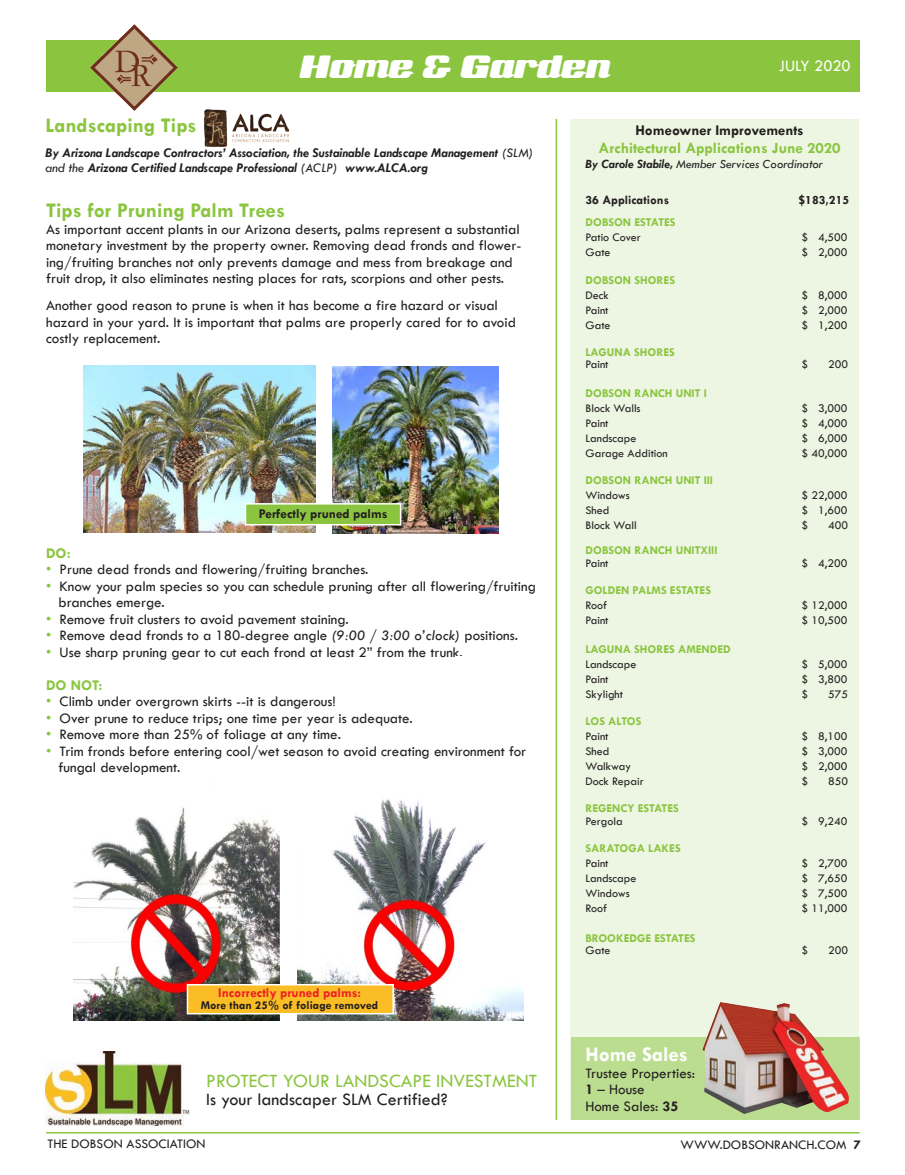
<style>
.page{position:relative;width:905px;height:1175px;background:#fff}
.page>*{position:absolute;margin:0;border:0;box-sizing:border-box;transform-origin:0 0}
.t1{font:500 37.5px "Sneakers Script";color:#fff}
.t2{font:700 21px "Tw Cen";color:#8bc540}
.t3{font:700 21px "Tw Cen";color:#fff}
.t4{font:19.5px "Tw Cen";color:#8bc540}
.t5{font:18px "Tw Cen";color:#231f20}
.t6{font:16.5px "Tw Cen";color:#fff}
.t7{font:700 15.75px "Tw Cen";color:#8bc540}
.t8{font:15px/16.5px "Tw Cen";color:#231f20}
.t9{font:700 15px "Tw Cen";color:#231f20}
.t10{font:700 15px "Tw Cen";color:#8bc540}
.t11{font:italic 700 13.5px/15px "Tw Cen";color:#231f20}
.t12{font:13.5px "Tw Cen";color:#231f20}
.t13{font:700 13.5px "Tw Cen";color:#ee1f23}
.t14{font:700 13.5px "Tw Cen";color:#231f20}
.t15{font:italic 12.75px "Tw Cen";color:#231f20}
.t16{font:700 12.75px "Tw Cen";color:#231f20}
.t17{font:12px "Tw Cen";color:#231f20}
.t18{font:700 12px/15px "Tw Cen";color:#8bc540}
.t19{font:700 12px "Tw Cen";color:#231f20}
.s1{font-weight:700}
.s2{font-weight:400;color:#231f20}
.s3{font-weight:400}
.s4{color:#8bc540}
.s5{font-style:italic}
</style>
<div class="page">
<img style="left:45px;top:1051px;width:145px;height:74px">
<div style="left:46px;top:40px;width:813px;height:51px;background:#8bc540"></div>
<img style="left:90px;top:24px;width:88px;height:87px">
<hr style="left:46px;top:1132px;width:813px;height:1px;background:#8bc540">
<hr style="left:555px;top:119px;width:2px;height:1001px;background:#8bc540">
<div style="left:570px;top:119px;width:288px;height:1000px;background:#edf6e2"></div>
<img style="left:204px;top:109px;width:84px;height:37px">
<div style="left:571px;top:1037px;width:288px;height:83px;background:#bbdd8f"></div>
<img style="left:702px;top:1002px;width:146px;height:112px">
<img style="left:297px;top:799px;width:226px;height:221px">
<img style="left:83px;top:366px;width:232px;height:167px">
<img style="left:332px;top:366px;width:167px;height:167px">
<div style="left:245px;top:504px;width:155px;height:21px;background:#8bc540"></div>
<div style="left:245px;top:503px;width:156px;height:22px;border:2px solid #fff"></div>
<img style="left:74px;top:807px;width:205px;height:213px">
<div style="left:187px;top:984px;width:206px;height:29px;background:#fabd26"></div>
<div style="left:187px;top:984px;width:207px;height:30px;border:2px solid #fff"></div>
<p class="t1" style="left:299px;top:44px;width:312px">Home &amp; Garden</p>
<p class="t6" style="left:778px;top:56px;width:73px">JULY 2020</p>
<p class="t2" style="left:45px;top:113px;width:152px">Landscaping Tips</p>
<p class="t9" style="left:635px;top:121px;width:170px">Homeowner Improvements</p>
<p class="t7" style="left:598px;top:138px;width:243px">Architectural Applications June 2020</p>
<p class="t15" style="left:585px;top:156px;width:239px"><span class="s1">By Carole Stabile,</span> Member Services Coordinator</p>
<p class="t16" style="left:585px;top:192px;width:85px">36 Applications</p>
<p class="t16" style="left:798px;top:192px;width:52px">$183,215</p>
<p class="t18" style="left:585px;top:214px;width:92px">DOBSON ESTATES<br><span class="s2">Patio Cover</span></p>
<p class="t11" style="left:46px;top:145px;width:489px">By Arizona Landscape Contractors’ Association, the Sustainable Landscape Management <span class="s3">(SLM) and the</span> Arizona Certified Landscape Professional <span class="s3">(ACLP)</span> www.ALCA.org</p>
<p class="t2" style="left:46px;top:198px;width:240px">Tips for Pruning Palm Trees</p>
<p class="t8" style="left:46px;top:221px;width:477px">As important accent plants in our Arizona deserts, palms represent a substantial monetary investment by the property owner. Removing dead fronds and flower&shy;ing/fruiting branches not only prevents damage and mess from breakage and fruit drop, it also eliminates nesting places for rats, scorpions and other pests.</p>
<p class="t8" style="left:46px;top:297px;width:471px">Another good reason to prune is when it has become a fire hazard or visual hazard in your yard. It is important that palms are properly cared for to avoid costly replacement.</p>
<p class="t17" style="left:801px;top:230px;width:47px">$ 4,500</p>
<p class="t17" style="left:585px;top:245px;width:27px">Gate</p>
<p class="t17" style="left:801px;top:245px;width:47px">$ 2,000</p>
<p class="t18" style="left:585px;top:272px;width:91px">DOBSON SHORES<br><span class="s2">Deck</span></p>
<p class="t17" style="left:801px;top:287px;width:47px">$ 8,000</p>
<p class="t17" style="left:585px;top:302px;width:25px">Paint</p>
<p class="t17" style="left:801px;top:302px;width:47px">$ 2,000</p>
<p class="t17" style="left:585px;top:317px;width:27px">Gate</p>
<p class="t17" style="left:801px;top:317px;width:47px">$ 1,200</p>
<p class="t18" style="left:585px;top:345px;width:91px;line-height:12.8px">LAGUNA SHORES<br><span class="s2">Paint</span></p>
<p class="t17" style="left:801px;top:357px;width:8px">$</p>
<p class="t17" style="left:828px;top:357px;width:21px">200</p>
<p class="t18" style="left:585px;top:385px;width:123px">DOBSON RANCH UNIT I<br><span class="s2">Block Walls</span></p>
<p class="t17" style="left:801px;top:401px;width:47px">$ 3,000</p>
<p class="t14" style="left:259px;top:506px;width:130px">Perfectly pruned palms</p>
<p class="t10" style="left:46px;top:544px;width:26px">DO:</p>
<p class="t8" style="left:46px;top:561px;width:324px"><span class="s4">•</span> Prune dead fronds and flowering/fruiting branches.</p>
<p class="t8" style="left:58px;top:578px;width:479px;text-indent:-12px"><span class="s4">•</span> Know your palm species so you can schedule pruning after all flowering/fruiting branches emerge.</p>
<p class="t8" style="left:46px;top:611px;width:304px"><span class="s4">•</span> Remove fruit clusters to avoid pavement staining.</p>
<p class="t8" style="left:46px;top:627px;width:473px"><span class="s4">•</span> Remove dead fronds to a 180-degree angle <span class="s5">(9:00 / 3:00 o’clock)</span> positions.</p>
<p class="t8" style="left:46px;top:644px;width:418px"><span class="s4">•</span> Use sharp pruning gear to cut each frond at least 2” from the trunk.</p>
<p class="t10" style="left:46px;top:676px;width:58px">DO NOT:</p>
<p class="t8" style="left:46px;top:693px;width:291px"><span class="s4">•</span> Climb under overgrown skirts --it is dangerous!</p>
<p class="t8" style="left:46px;top:710px;width:368px"><span class="s4">•</span> Over prune to reduce trips; one time per year is adequate.</p>
<p class="t8" style="left:46px;top:726px;width:296px"><span class="s4">•</span> Remove more than 25% of foliage at any time.</p>
<p class="t8" style="left:58px;top:743px;width:469px;text-indent:-12px"><span class="s4">•</span> Trim fronds before entering cool/wet season to avoid creating environment for fungal development.</p>
<p class="t13" style="left:218px;top:984px;width:144px">Incorrectly pruned palms:</p>
<p class="t19" style="left:201px;top:997px;width:179px">More than 25% of foliage removed</p>
<p class="t4" style="left:206px;top:1069px;width:332px">PROTECT YOUR LANDSCAPE INVESTMENT</p>
<p class="t5" style="left:206px;top:1088px;width:243px">Is your landscaper SLM Certified?</p>
<p class="t17" style="left:585px;top:416px;width:25px">Paint</p>
<p class="t17" style="left:801px;top:416px;width:47px">$ 4,000</p>
<p class="t17" style="left:585px;top:431px;width:52px">Landscape</p>
<p class="t17" style="left:801px;top:431px;width:47px">$ 6,000</p>
<p class="t17" style="left:585px;top:446px;width:84px">Garage Addition</p>
<p class="t17" style="left:801px;top:446px;width:47px">$ 40,000</p>
<p class="t18" style="left:585px;top:472px;width:129px">DOBSON RANCH UNIT III<br><span class="s2">Windows</span></p>
<p class="t17" style="left:801px;top:488px;width:47px">$ 22,000</p>
<p class="t17" style="left:585px;top:503px;width:25px">Shed</p>
<p class="t17" style="left:801px;top:503px;width:47px">$ 1,600</p>
<p class="t17" style="left:585px;top:518px;width:53px">Block Wall</p>
<p class="t17" style="left:801px;top:518px;width:8px">$</p>
<p class="t17" style="left:828px;top:518px;width:21px">400</p>
<p class="t18" style="left:585px;top:544px;width:133px;line-height:12.8px">DOBSON RANCH UNITXIII<br><span class="s2">Paint</span></p>
<p class="t17" style="left:801px;top:556px;width:47px">$ 4,200</p>
<p class="t18" style="left:585px;top:582px;width:127px">GOLDEN PALMS ESTATES<br><span class="s2">Roof</span></p>
<p class="t17" style="left:801px;top:598px;width:47px">$ 12,000</p>
<p class="t17" style="left:585px;top:613px;width:25px">Paint</p>
<p class="t17" style="left:801px;top:613px;width:47px">$ 10,500</p>
<p class="t18" style="left:585px;top:641px;width:147px">LAGUNA SHORES AMENDED<br><span class="s2">Landscape</span></p>
<p class="t17" style="left:801px;top:656px;width:47px">$ 5,000</p>
<p class="t17" style="left:585px;top:671px;width:25px">Paint</p>
<p class="t17" style="left:801px;top:671px;width:47px">$ 3,800</p>
<p class="t17" style="left:585px;top:686px;width:39px">Skylight</p>
<p class="t17" style="left:801px;top:686px;width:8px">$</p>
<p class="t17" style="left:828px;top:686px;width:21px">575</p>
<p class="t18" style="left:585px;top:713px;width:58px">LOS ALTOS<br><span class="s2">Paint</span></p>
<p class="t17" style="left:801px;top:728px;width:47px">$ 8,100</p>
<p class="t17" style="left:585px;top:743px;width:25px">Shed</p>
<p class="t17" style="left:801px;top:743px;width:47px">$ 3,000</p>
<p class="t17" style="left:585px;top:758px;width:47px">Walkway</p>
<p class="t17" style="left:801px;top:758px;width:47px">$ 2,000</p>
<p class="t17" style="left:585px;top:773px;width:60px">Dock Repair</p>
<p class="t17" style="left:801px;top:773px;width:8px">$</p>
<p class="t17" style="left:828px;top:773px;width:21px">850</p>
<p class="t18" style="left:585px;top:801px;width:95px;line-height:12.8px">REGENCY ESTATES<br><span class="s2">Pergola</span></p>
<p class="t17" style="left:801px;top:813px;width:47px">$ 9,240</p>
<p class="t18" style="left:585px;top:840px;width:97px">SARATOGA LAKES<br><span class="s2">Paint</span></p>
<p class="t17" style="left:801px;top:855px;width:47px">$ 2,700</p>
<p class="t17" style="left:585px;top:870px;width:52px">Landscape</p>
<p class="t17" style="left:801px;top:870px;width:47px">$ 7,650</p>
<p class="t17" style="left:585px;top:885px;width:46px">Windows</p>
<p class="t17" style="left:801px;top:885px;width:47px">$ 7,500</p>
<p class="t17" style="left:585px;top:900px;width:23px">Roof</p>
<p class="t17" style="left:801px;top:900px;width:47px">$ 11,000</p>
<p class="t18" style="left:585px;top:931px;width:111px;line-height:12.8px">BROOKEDGE ESTATES<br><span class="s2">Gate</span></p>
<p class="t17" style="left:801px;top:943px;width:8px">$</p>
<p class="t17" style="left:828px;top:943px;width:21px">200</p>
<p class="t3" style="left:585px;top:1042px;width:104px">Home Sales</p>
<p class="t8" style="left:585px;top:1064px;width:111px">Trustee Properties:<br><span class="s1">1</span> – House<br>Home Sales: <span class="s1">35</span></p>
<p class="t12" style="left:48px;top:1136px;width:159px">THE DOBSON ASSOCIATION</p>
<p class="t12" style="left:680px;top:1136px;width:182px">WWW.DOBSONRANCH.COM <span class="s1">7</span></p>
</div>
